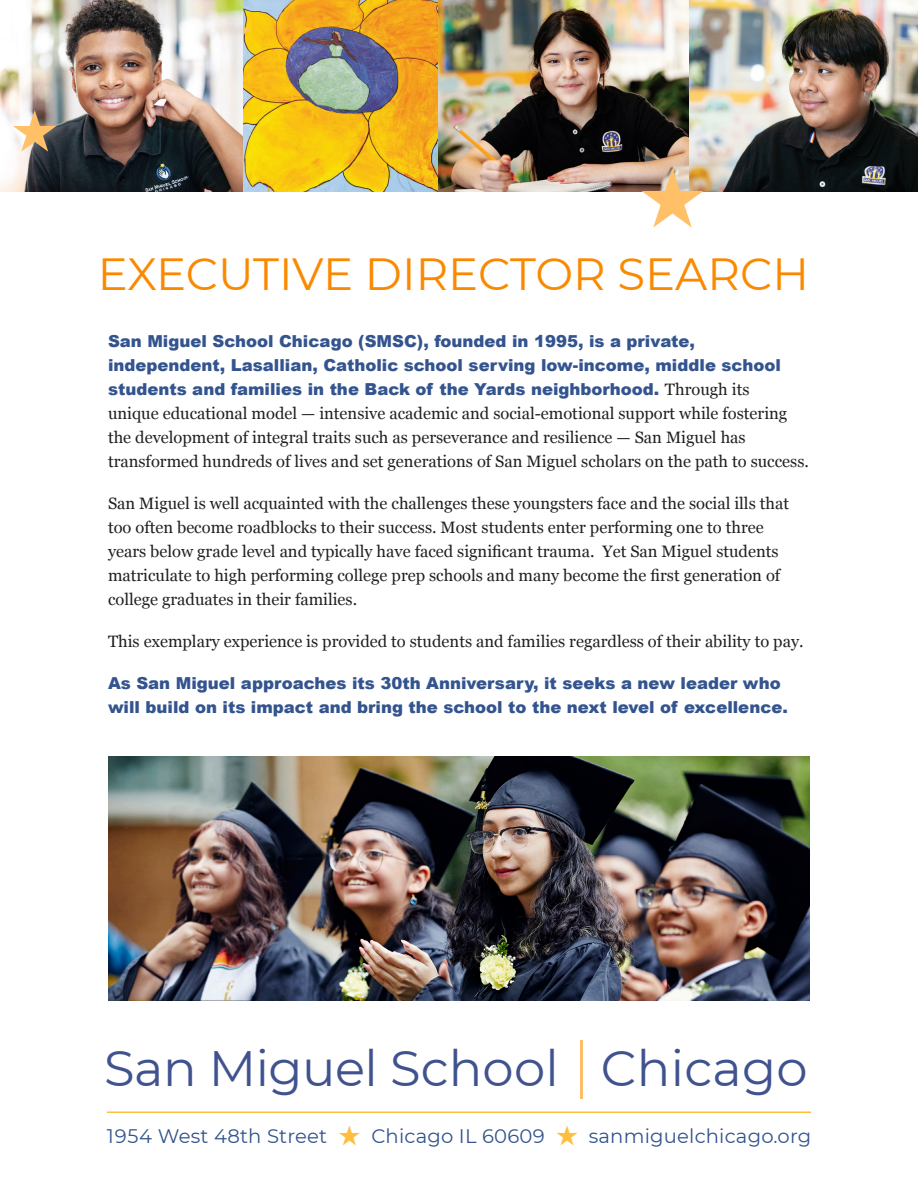
<style>
.page{position:relative;width:918px;height:1188px;background:#fff}
.page>*{position:absolute;margin:0;border:0;box-sizing:border-box;transform-origin:0 0}
.t1{font:49.65px "Montserrat";letter-spacing:.005em;color:#40538f}
.t2{font:45px "Montserrat";color:#fa8900}
.t3{font:19.65px "Montserrat";letter-spacing:.01em;color:#33548e}
.t4{font:16.5px/24px "Georgia";color:#231f20}
.t5{font:900 16.5px/24px "Arial";color:#33548e}
.s1{font-family:"Arial";font-weight:900;color:#33548e}
.s2{font-weight:300;font-size:62.1px;color:#fdbe6a}
.s3{color:#ffbe3f}
</style>
<div class="page">
<img style="left:0;top:0;width:438px;height:191px">
<svg style="left:212px;top:13px;width:40px;height:38px"></svg>
<img style="left:688px;top:0;width:230px;height:191px">
<img style="left:438px;top:0;width:250px;height:191px">
<svg style="left:642px;top:168px;width:61px;height:60px"></svg>
<svg style="left:13px;top:110px;width:44px;height:42px"></svg>
<hr style="left:107px;top:1111px;width:704px;height:2px;background:#ffbe3f">
<img style="left:108px;top:756px;width:702px;height:244px">
<p class="t2" style="left:98px;top:243px;width:713px">EXECUTIVE DIRECTOR SEARCH</p>
<p class="t4" style="left:108px;top:328px;width:702px"><span class="s1">San Miguel School Chicago (SMSC), founded in 1995, is a private, independent, Lasallian, Catholic school serving low-income, middle school students and families in the Back of the Yards neighborhood.</span> Through its<br>unique educational model — intensive academic and social-emotional support while fostering the development of integral traits such as perseverance and resilience — San Miguel has transformed hundreds of lives and set generations of San Miguel scholars on the path to success.</p>
<p class="t4" style="left:108px;top:490px;width:683px">San Miguel is well acquainted with the challenges these youngsters face and the social ills that too often become roadblocks to their success. Most students enter performing one to three years below grade level and typically have faced significant trauma. Yet San Miguel students matriculate to high performing college prep schools and many become the first generation of college graduates in their families.</p>
<p class="t4" style="left:108px;top:628px;width:697px">This exemplary experience is provided to students and families regardless of their ability to pay.</p>
<p class="t5" style="left:108px;top:670px;width:681px">As San Miguel approaches its 30th Anniversary, it seeks a new leader who will build on its impact and bring the school to the next level of excellence.</p>
<p class="t1" style="left:104px;top:1034px;width:705px">San Miguel School <span class="s2">|</span> Chicago</p>
<p class="t3" style="left:107px;top:1123px;width:706px">1954 West 48th Street <span class="s3">★</span> Chicago IL 60609 <span class="s3">★</span> sanmiguelchicago.org</p>
</div>
